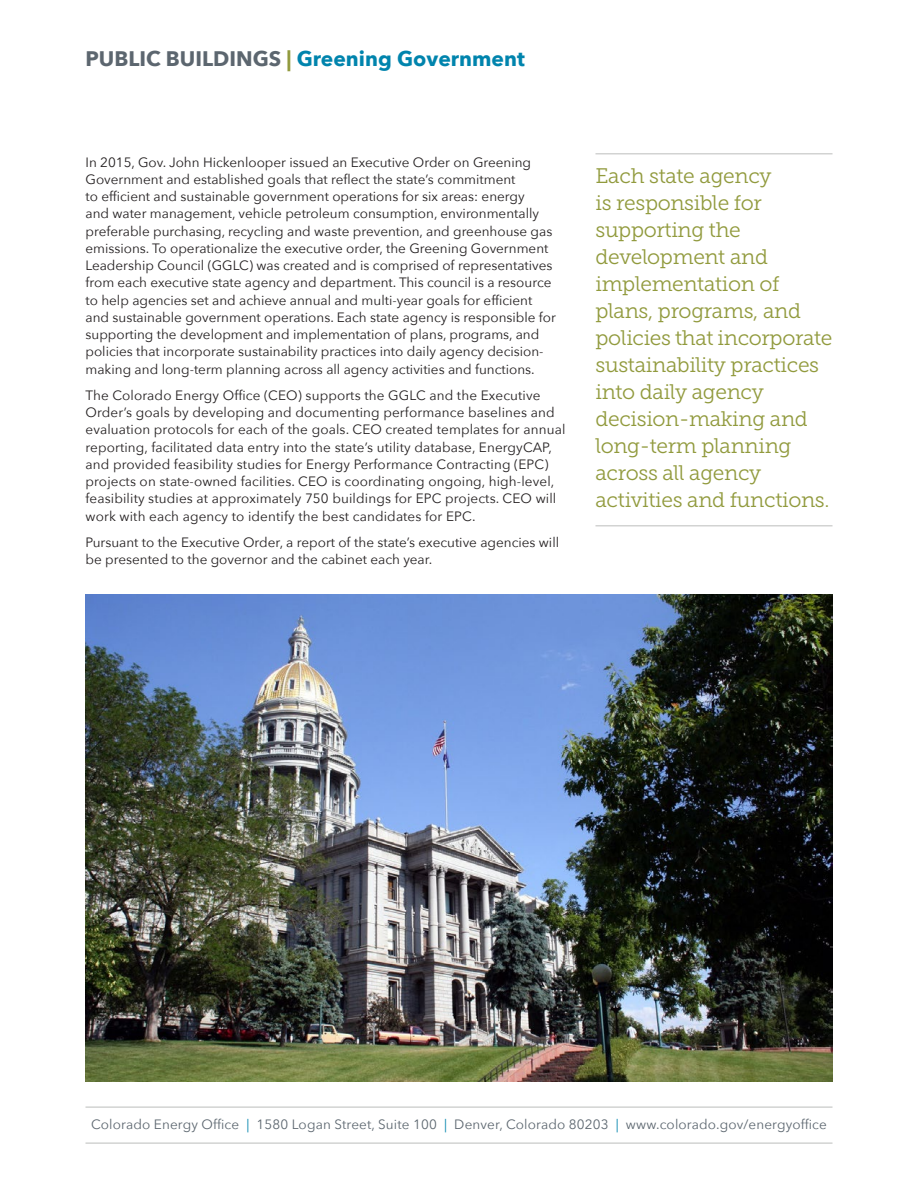
<style>
.page{position:relative;width:918px;height:1188px;background:#fff}
.page>*{position:absolute;margin:0;border:0;box-sizing:border-box;transform-origin:0 0}
.t1{font:21px/27px "Museo Slab 300";letter-spacing:-.015em;color:#919a3d}
.t2{font:700 21px "Avenir Next";color:#0084ad}
.t3{font:13.5px/17.2px "Avenir Next";color:#231f20}
.t4{font:13.5px "Avenir Next";letter-spacing:.01em;color:#5c666f}
.s1{color:#5c666f}
.s2{color:#919a3d}
.s3{color:#0084ad}
</style>
<div class="page">
<img style="left:86px;top:594px;width:746px;height:488px">
<hr style="left:86px;top:1106px;width:746px;height:2px;background:#d2d3d2">
<hr style="left:86px;top:1142px;width:746px;height:2px;background:#d2d3d2">
<hr style="left:596px;top:153px;width:236px;height:1px;background:#d2d3d2">
<hr style="left:596px;top:525px;width:236px;height:1px;background:#d2d3d2">
<h1 class="t2" style="left:86px;top:46px;width:441px"><span class="s1">PUBLIC BUILDINGS</span> <span class="s2">|</span> Greening Government</h1>
<p class="t3" style="left:86px;top:153px;width:472px">In 2015, Gov. John Hickenlooper issued an Executive Order on Greening Government and established goals that reflect the state’s commitment<br>to efficient and sustainable government operations for six areas: energy<br>and water management, vehicle petroleum consumption, environmentally preferable purchasing, recycling and waste prevention, and greenhouse gas emissions. To operationalize the executive order, the Greening Government Leadership Council (GGLC) was created and is comprised of representatives from each executive state agency and department. This council is a resource to help agencies set and achieve annual and multi-year goals for efficient and sustainable government operations. Each state agency is responsible for supporting the development and implementation of plans, programs, and policies that incorporate sustainability practices into daily agency decision&shy;making and long-term planning across all agency activities and functions.</p>
<p class="t3" style="left:86px;top:386px;width:481px">The Colorado Energy Office (CEO) supports the GGLC and the Executive Order’s goals by developing and documenting performance baselines and evaluation protocols for each of the goals. CEO created templates for annual reporting, facilitated data entry into the state’s utility database, EnergyCAP, and provided feasibility studies for Energy Performance Contracting (EPC) projects on state-owned facilities. CEO is coordinating ongoing, high-level, feasibility studies at approximately 750 buildings for EPC projects. CEO will work with each agency to identify the best candidates for EPC.</p>
<p class="t3" style="left:86px;top:533px;width:475px">Pursuant to the Executive Order, a report of the state’s executive agencies will be presented to the governor and the cabinet each year.</p>
<p class="t1" style="left:596px;top:162px;width:238px">Each state agency<br>is responsible for supporting the development and implementation of plans, programs, and policies that incorporate sustainability practices into daily agency decision-making and long-term planning across all agency activities and functions.</p>
<p class="t4" style="left:91px;top:1116px;width:737px">Colorado Energy Office <span class="s3">|</span> 1580 Logan Street, Suite 100 <span class="s3">|</span> Denver, Colorado 80203 <span class="s3">|</span> www.colorado.gov/energyoffice</p>
</div>
